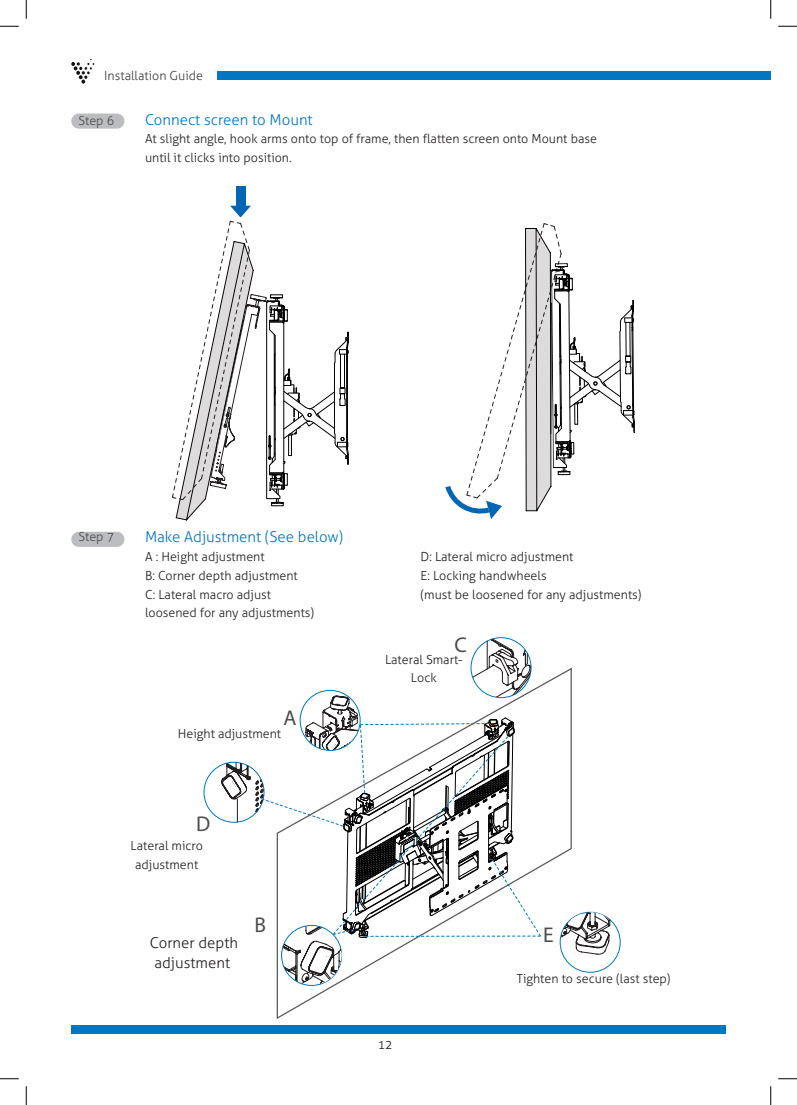
<style>
.page{position:relative;width:797px;height:1105px;background:#fff}
.page>*{position:absolute;margin:0;border:0;box-sizing:border-box;transform-origin:0 0}
.t1{font:21.38px "Myriad Pro";color:#4b4c4d}
.t2{font:300 15px "Aller";color:#0077c0}
.t3{font:300 15px/20px "Aller";color:#231f20;text-align:center}
.t4{font:300 12.5px/18.8px "Aller";color:#231f20}
.t5{font:300 12.5px "Aller";color:#3e3e3f}
.t6{font:300 12.5px "Aller";color:#4b4c4d}
</style>
<div class="page">
<div style="left:71px;top:1025px;width:654px;height:9px;background:#0077c0"></div>
<div style="left:218px;top:71px;width:552px;height:8px;background:#0077c0"></div>
<svg style="left:71px;top:59px;width:23px;height:25px"></svg>
<div style="left:71px;top:532px;width:53px;height:15px;background:#bcbdc0;border-radius:8px"></div>
<div style="left:71px;top:114px;width:53px;height:15px;background:#bcbdc0;border-radius:8px"></div>
<div style="left:236px;top:186px;width:9px;height:20px;background:#0166b3"></div>
<svg style="left:172px;top:206px;width:177px;height:315px"></svg>
<svg style="left:446px;top:223px;width:189px;height:296px"></svg>
<svg style="left:276px;top:667px;width:297px;height:352px"></svg>
<svg style="left:204px;top:638px;width:337px;height:347px"></svg>
<svg style="left:560px;top:912px;width:60px;height:42px"></svg>
<svg style="left:0;top:25px;width:19px;height:2px"></svg>
<svg style="left:778px;top:25px;width:19px;height:2px"></svg>
<svg style="left:0;top:1078px;width:19px;height:1px"></svg>
<svg style="left:778px;top:1078px;width:19px;height:1px"></svg>
<svg style="left:25px;top:0;width:2px;height:19px"></svg>
<svg style="left:25px;top:1086px;width:2px;height:19px"></svg>
<svg style="left:770px;top:0;width:1px;height:19px"></svg>
<svg style="left:770px;top:1086px;width:1px;height:19px"></svg>
<p class="t5" style="left:104px;top:68px;width:100px">Installation Guide</p>
<p class="t6" style="left:78px;top:114px;width:37px">Step 6</p>
<p class="t2" style="left:145px;top:110px;width:169px">Connect screen to Mount</p>
<p class="t4" style="left:145px;top:130px;width:453px">At slight angle, hook arms onto top of frame, then flatten screen onto Mount base until it clicks into position.</p>
<p class="t6" style="left:78px;top:529px;width:37px">Step 7</p>
<p class="t2" style="left:145px;top:528px;width:200px">Make Adjustment (See below)</p>
<p class="t4" style="left:145px;top:547px;width:171px">A : Height adjustment<br>B: Corner depth adjustment<br>C: Lateral macro adjust loosened for any adjustments)</p>
<h1 class="t1" style="left:283px;top:704px;width:15px">A</h1>
<p class="t4" style="left:178px;top:724px;width:105px">Height adjustment</p>
<h1 class="t1" style="left:196px;top:811px;width:16px">D</h1>
<p class="t4" style="left:131px;top:836px;width:74px;text-align:center">Lateral micro adjustment</p>
<p class="t3" style="left:150px;top:933px;width:90px">Corner depth adjustment</p>
<h1 class="t1" style="left:254px;top:912px;width:13px">B</h1>
<p class="t4" style="left:420px;top:547px;width:222px">D: Lateral micro adjustment<br>E: Locking handwheels<br>(must be loosened for any adjustments)</p>
<h1 class="t1" style="left:454px;top:632px;width:14px">C</h1>
<p class="t4" style="left:385px;top:650px;width:79px;text-align:center">Lateral Smart-<br>Lock</p>
<p class="t4" style="left:378px;top:1035px;width:16px">12</p>
<h1 class="t1" style="left:543px;top:922px;width:12px">E</h1>
<p class="t4" style="left:517px;top:969px;width:155px">Tighten to secure (last step)</p>
</div>
